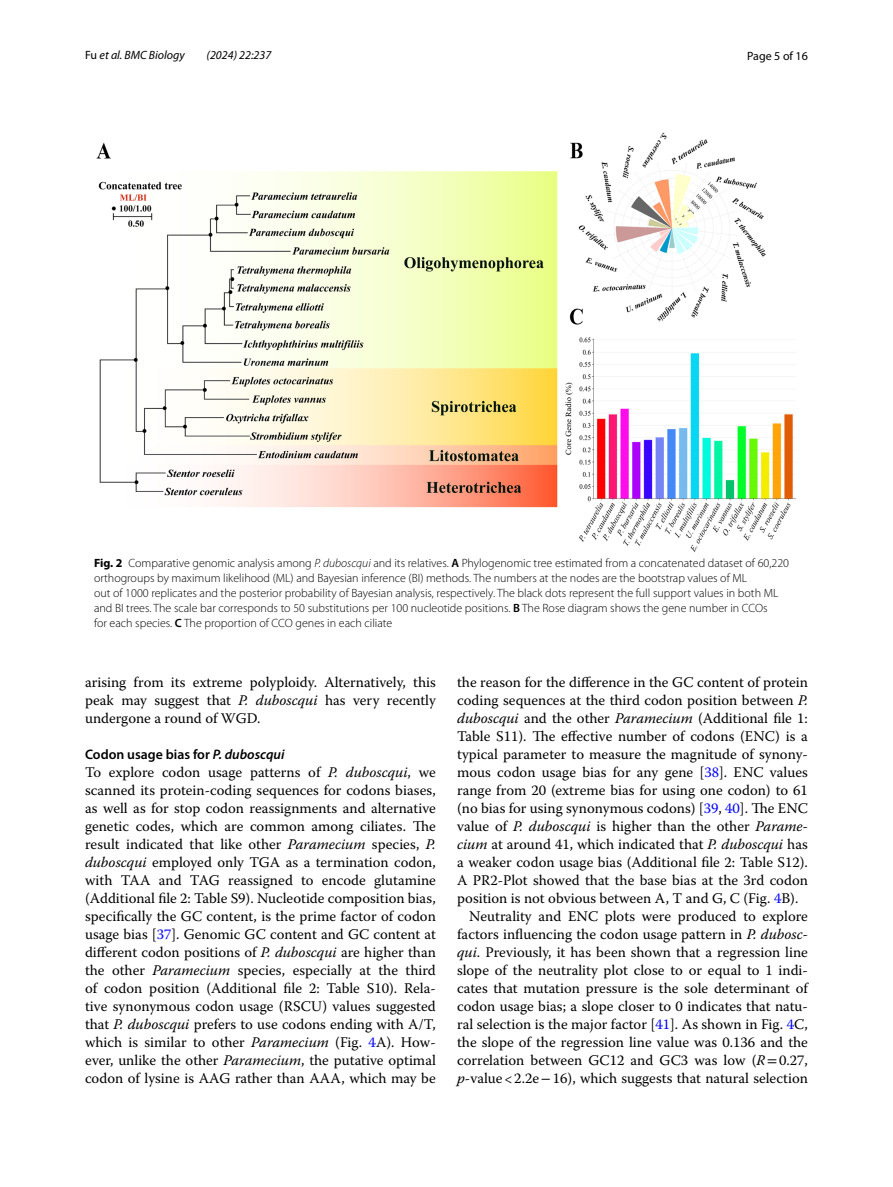
<style>
.page{position:relative;width:893px;height:1187px;background:#fff}
.page>*{position:absolute;margin:0;border:0;box-sizing:border-box;transform-origin:0 0}
.t1{font:14.7px/18px "Warnock Pro";color:#000;text-align:justify}
.t2{font:600 13.8px "Myriad Pro";color:#000}
.t3{font:300 12px/15px "Myriad Pro";color:#000}
.t4{font:italic 12px "Myriad Pro";color:#000}
.t5{font:12px "Myriad Pro";color:#000}
.s1{font-style:normal}
.s2{font-weight:700}
.s3{font-style:italic}
.s4{font-weight:600}
.s5{color:#00f}
.s6{font-family:"STIX"}
</style>
<div class="page">
<img style="left:96px;top:133px;width:701px;height:419px">
<p class="t4" style="left:85px;top:48px;width:101px"><span class="s1">Fu</span> et al. BMC Biology</p>
<p class="t4" style="left:207px;top:48px;width:66px">(2024) 22:237</p>
<p class="t5" style="left:747px;top:48px;width:62px">Page 5 of 16</p>
<p class="t3" style="left:94px;top:556px;width:697px"><span class="s2">Fig. 2</span> Comparative genomic analysis among <span class="s3">P. duboscqui</span> and its relatives. <span class="s4">A</span> Phylogenomic tree estimated from a concatenated dataset of 60,220 orthogroups by maximum likelihood (ML) and Bayesian inference (BI) methods. The numbers at the nodes are the bootstrap values of ML<br>out of 1000 replicates and the posterior probability of Bayesian analysis, respectively. The black dots represent the full support values in both ML and BI trees. The scale bar corresponds to 50 substitutions per 100 nucleotide positions. <span class="s4">B</span> The Rose diagram shows the gene number in CCOs<br>for each species. <span class="s4">C</span> The proportion of CCO genes in each ciliate</p>
<p class="t1" style="left:85px;top:673px;width:352px">arising from its extreme polyploidy. Alternatively, this peak may suggest that <span class="s3">P. duboscqui</span> has very recently undergone a round of WGD.</p>
<p class="t2" style="left:85px;top:745px;width:201px">Codon usage bias for <span class="s3">P. duboscqui</span></p>
<p class="t1" style="left:85px;top:763px;width:352px">To explore codon usage patterns of <span class="s3">P. duboscqui</span>, we scanned its protein-coding sequences for codons biases, as well as for stop codon reassignments and alternative genetic codes, which are common among ciliates. The result indicated that like other <span class="s3">Paramecium</span> species, <span class="s3">P. duboscqui</span> employed only TGA as a termination codon, with TAA and TAG reassigned to encode glutamine (Additional file 2: Table S9). Nucleotide composition bias, specifically the GC content, is the prime factor of codon usage bias [<span class="s5">37</span>]. Genomic GC content and GC content at different codon positions of <span class="s3">P. duboscqui</span> are higher than the other <span class="s3">Paramecium</span> species, especially at the third of codon position (Additional file 2: Table S10). Rela&shy;tive synonymous codon usage (RSCU) values suggested that <span class="s3">P. duboscqui</span> prefers to use codons ending with A/T, which is similar to other <span class="s3">Paramecium</span> (Fig. <span class="s5">4</span>A). How&shy;ever, unlike the other <span class="s3">Paramecium</span>, the putative optimal codon of lysine is AAG rather than AAA, which may be</p>
<p class="t1" style="left:457px;top:673px;width:352px">the reason for the difference in the GC content of protein</p>
<p class="t1" style="left:457px;top:691px;width:352px">coding sequences at the third codon position between <span class="s3">P.</span></p>
<p class="t1" style="left:457px;top:709px;width:352px"><span class="s3">duboscqui</span> and the other <span class="s3">Paramecium</span> (Additional file 1:</p>
<p class="t1" style="left:457px;top:727px;width:352px">Table S11). The effective number of codons (ENC) is a</p>
<p class="t1" style="left:457px;top:745px;width:352px">typical parameter to measure the magnitude of synony-</p>
<p class="t1" style="left:457px;top:763px;width:352px">mous codon usage bias for any gene [<span class="s5">38</span>]. ENC values</p>
<p class="t1" style="left:457px;top:781px;width:352px">range from 20 (extreme bias for using one codon) to 61</p>
<p class="t1" style="left:457px;top:799px;width:352px">(no bias for using synonymous codons) [<span class="s5">39</span>, <span class="s5">40</span>]. The ENC</p>
<p class="t1" style="left:457px;top:817px;width:352px">value of <span class="s3">P. duboscqui</span> is higher than the other <span class="s3">Parame-</span></p>
<p class="t1" style="left:457px;top:835px;width:352px"><span class="s3">cium</span> at around 41, which indicated that <span class="s3">P. duboscqui</span> has</p>
<p class="t1" style="left:457px;top:853px;width:352px">a weaker codon usage bias (Additional file 2: Table S12).</p>
<p class="t1" style="left:457px;top:871px;width:352px">A PR2-Plot showed that the base bias at the 3rd codon</p>
<p class="t1" style="left:457px;top:889px;width:343px">position is not obvious between A, T and G, C (Fig. <span class="s5">4</span>B).</p>
<p class="t1" style="left:469px;top:907px;width:340px">Neutrality and ENC plots were produced to explore</p>
<p class="t1" style="left:457px;top:925px;width:352px">factors influencing the codon usage pattern in <span class="s3">P. dubosc-</span></p>
<p class="t1" style="left:457px;top:943px;width:352px"><span class="s3">qui</span>. Previously, it has been shown that a regression line</p>
<p class="t1" style="left:457px;top:961px;width:352px">slope of the neutrality plot close to or equal to 1 indi-</p>
<p class="t1" style="left:457px;top:979px;width:352px">cates that mutation pressure is the sole determinant of</p>
<p class="t1" style="left:457px;top:997px;width:352px">codon usage bias; a slope closer to 0 indicates that natu-</p>
<p class="t1" style="left:457px;top:1015px;width:352px">ral selection is the major factor [<span class="s5">41</span>]. As shown in Fig. <span class="s5">4</span>C,</p>
<p class="t1" style="left:457px;top:1033px;width:352px">the slope of the regression line value was 0.136 and the</p>
<p class="t1" style="left:457px;top:1051px;width:352px">correlation between GC12 and GC3 was low (<span class="s3">R</span><span class="s6">=</span>0.27,</p>
<p class="t1" style="left:457px;top:1069px;width:352px"><span class="s3">p</span>-value&lt;2.2e<span class="s6">−</span>16), which suggests that natural selection</p>
</div>
